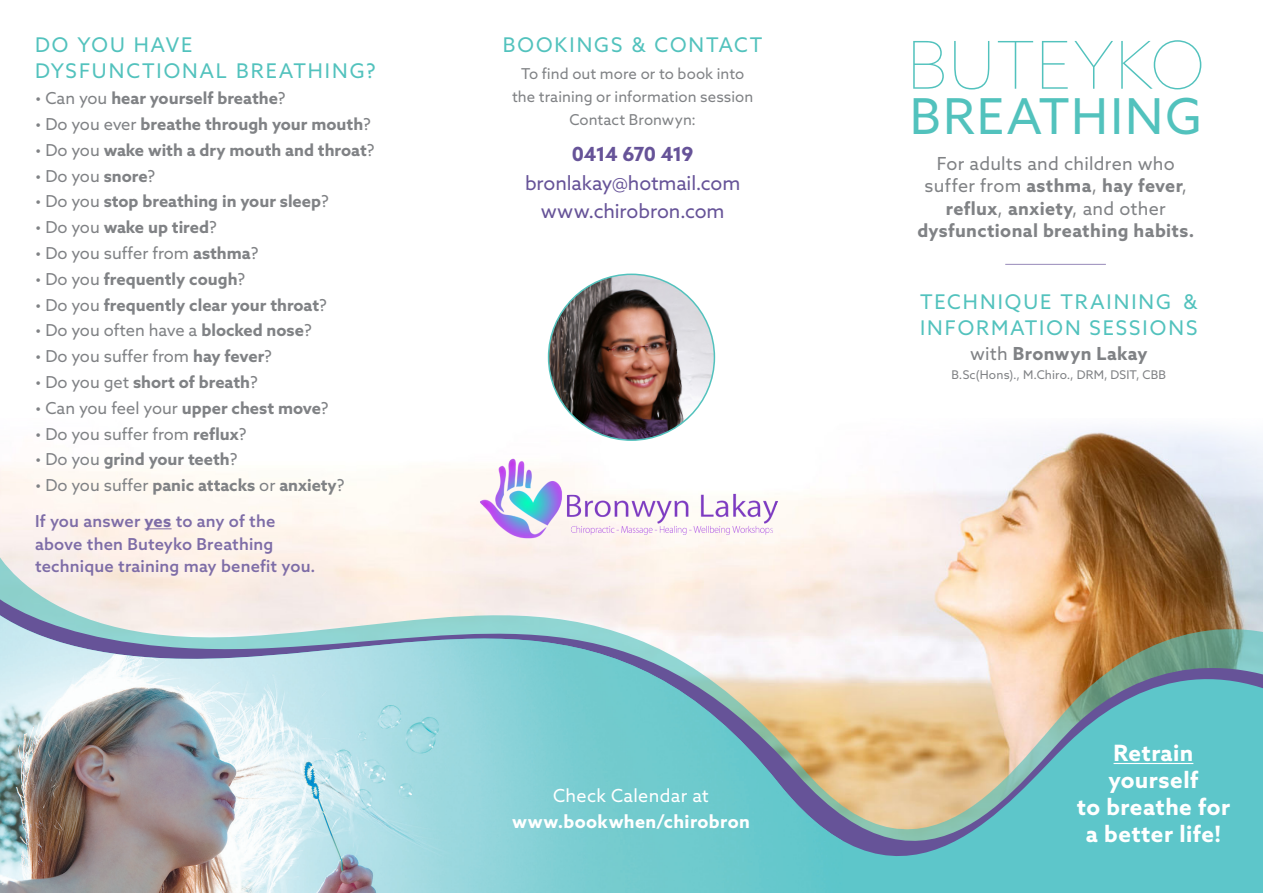
<style>
.page{position:relative;width:1263px;height:893px;background:#fff}
.page>*{position:absolute;margin:0;border:0;box-sizing:border-box;transform-origin:0 0}
.t1{font:100 66px "Azo Sans";color:#52c2bd}
.t2{font:49.5px "Azo Sans";letter-spacing:.04em;color:#52c2bd}
.t3{font:700 22.5px/27px "Azo Sans";letter-spacing:.02em;color:#fff;text-align:center}
.t4{font:20.25px/26.4px "Azo Sans";letter-spacing:.1em;color:#52c2bd}
.t5{font:19.5px/28.2px "Azo Sans";letter-spacing:-.005em;color:#665398;text-align:center}
.t6{font:700 18px/22.5px "Azo Sans";letter-spacing:.02em;color:#808285;text-align:center}
.t7{font:700 18px/25.5px "Azo Sans";letter-spacing:.02em;color:#fff;text-align:center}
.t8{font:700 16.5px "Azo Sans";color:#808285}
.t9{font:16.5px "Azo Sans";color:#808285}
.t10{font:500 16.5px/22.8px "Azo Sans";letter-spacing:.01em;color:#7e6da7}
.Paragraph_Style_1{font:15px/22.8px "Azo Sans";letter-spacing:.005em;color:#808285;text-align:center}
.t11{font:12px "Azo Sans";letter-spacing:.01em;color:#808285}
.s1{font-weight:400}
.s2{font-weight:700}
</style>
<div class="page">
<img style="left:0;top:419px;width:1263px;height:114px">
<svg style="left:0;top:533px;width:1263px;height:47px;background:#e8d6c8"></svg>
<svg style="left:0;top:580px;width:1263px;height:313px;background:#9ebcae"></svg>
<img style="left:0;top:582px;width:842px;height:311px">
<img style="left:476px;top:457px;width:304px;height:103px">
<img style="left:549px;top:274px;width:165px;height:166px;border-radius:83px">
<svg style="left:145px;top:528px;width:27px;height:1px"></svg>
<hr style="left:1005px;top:264px;width:101px;height:1px;background:#9789b9">
<hr style="left:1113px;top:763px;width:80px;height:1px;background:#fff">
<p class="t4" style="left:35px;top:31px;width:342px">DO YOU HAVE<br>DYSFUNCTIONAL BREATHING?</p>
<p class="t8" style="left:35px;top:87px;width:252px"><span class="s1">• Can you</span> hear yourself breathe<span class="s1">?</span></p>
<p class="t8" style="left:35px;top:113px;width:337px"><span class="s1">• Do you ever</span> breathe through your mouth<span class="s1">?</span></p>
<p class="t8" style="left:35px;top:139px;width:341px"><span class="s1">• Do you</span> wake with a dry mouth and throat<span class="s1">?</span></p>
<p class="t9" style="left:35px;top:165px;width:122px">• Do you <span class="s2">snore</span>?</p>
<p class="t8" style="left:35px;top:191px;width:295px"><span class="s1">• Do you</span> stop breathing in your sleep<span class="s1">?</span></p>
<p class="t8" style="left:35px;top:216px;width:183px"><span class="s1">• Do you</span> wake up tired<span class="s1">?</span></p>
<p class="t9" style="left:35px;top:242px;width:225px">• Do you suffer from <span class="s2">asthma</span>?</p>
<p class="t8" style="left:35px;top:268px;width:212px"><span class="s1">• Do you</span> frequently cough<span class="s1">?</span></p>
<p class="t8" style="left:35px;top:294px;width:293px"><span class="s1">• Do you</span> frequently clear your throat<span class="s1">?</span></p>
<p class="t9" style="left:35px;top:320px;width:278px">• Do you often have a <span class="s2">blocked nose</span>?</p>
<p class="t9" style="left:35px;top:346px;width:238px">• Do you suffer from <span class="s2">hay fever</span>?</p>
<p class="t8" style="left:35px;top:371px;width:224px"><span class="s1">• Do you get</span> short of breath<span class="s1">?</span></p>
<p class="t9" style="left:35px;top:397px;width:295px">• Can you feel your <span class="s2">upper chest move</span>?</p>
<p class="t9" style="left:35px;top:423px;width:213px">• Do you suffer from <span class="s2">reflux</span>?</p>
<p class="t8" style="left:35px;top:449px;width:204px"><span class="s1">• Do you</span> grind your teeth<span class="s1">?</span></p>
<p class="t8" style="left:35px;top:474px;width:311px"><span class="s1">• Do you suffer</span> panic attacks <span class="s1">or</span> anxiety<span class="s1">?</span></p>
<p class="t10" style="left:35px;top:509px;width:282px">If you answer <span class="s2">yes</span> to any of the above then Buteyko Breathing technique training may benefit you.</p>
<p class="t4" style="left:503px;top:31px;width:261px">BOOKINGS &amp; CONTACT</p>
<p class="Paragraph_Style_1" style="left:512px;top:62px;width:243px">To find out more or to book into the training or information session<br>Contact Bronwyn:</p>
<p class="t5" style="left:525px;top:140px;width:217px"><span class="s2">0414 670 419 </span>bronlakay@hotmail.com www.chirobron.com</p>
<p class="t7" style="left:512px;top:783px;width:239px"><span class="s1">Check Calendar at </span>www.bookwhen/chirobron</p>
<p class="t1" style="left:907px;top:22px;width:300px">BUTEYKO</p>
<p class="t2" style="left:910px;top:84px;width:294px">BREATHING</p>
<p class="t6" style="left:917px;top:152px;width:278px"><span class="s1">For adults and children who suffer from</span> asthma<span class="s1">,</span> hay fever<span class="s1">, </span>reflux<span class="s1">,</span> anxiety<span class="s1">, and other </span>dysfunctional breathing habits.</p>
<p class="t4" style="left:920px;top:288px;width:279px">TECHNIQUE TRAINING &amp;<br>INFORMATION SESSIONS</p>
<p class="t6" style="left:970px;top:342px;width:179px"><span class="s1">with</span> Bronwyn Lakay</p>
<p class="t11" style="left:951px;top:367px;width:216px">B.Sc(Hons)., M.Chiro., DRM, DSIT, CBB</p>
<p class="t3" style="left:1077px;top:739px;width:155px">Retrain yourself<br>to breathe for a better life!</p>
</div>
